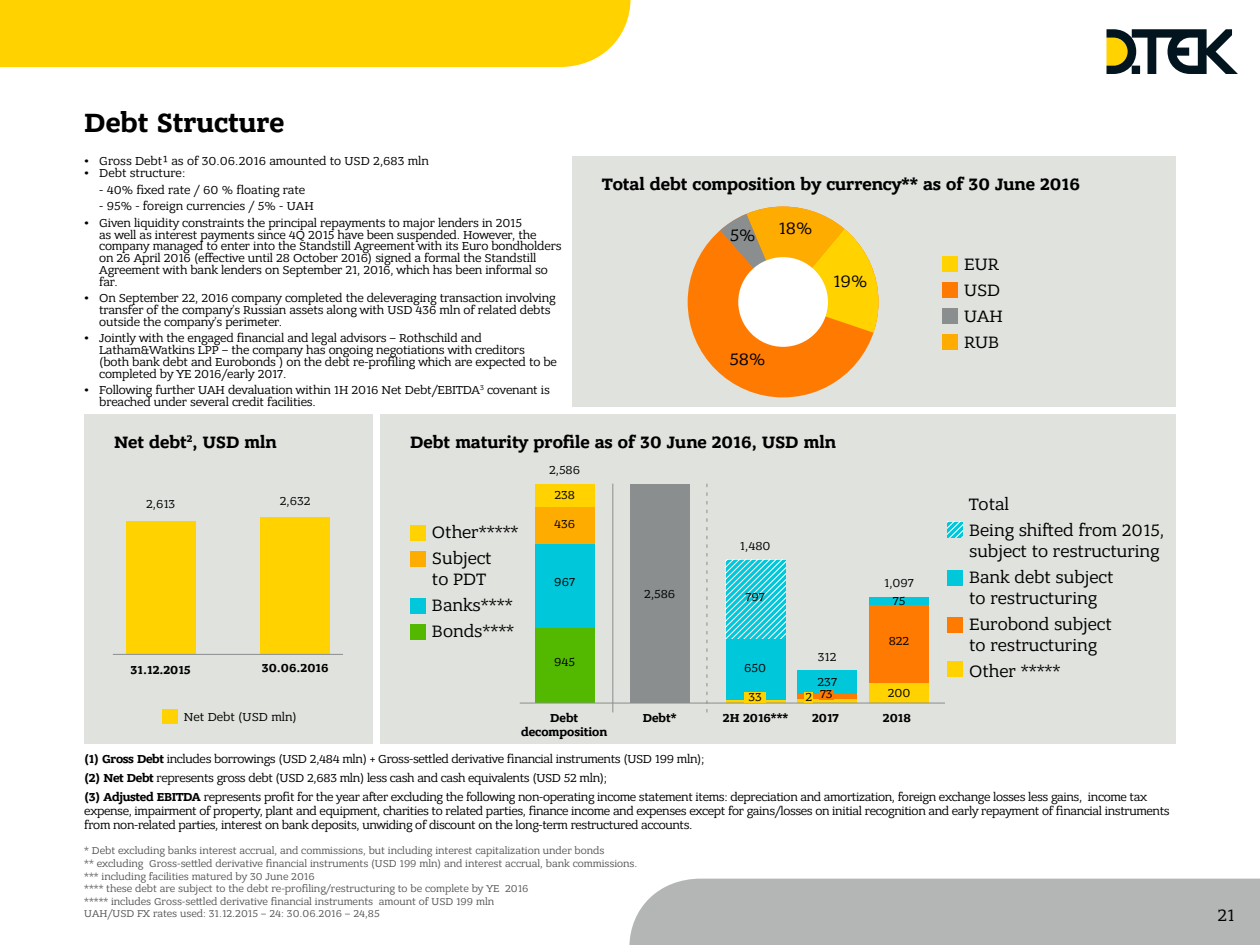
<style>
.page{position:relative;width:1260px;height:945px;background:#fff}
.page>*{position:absolute;margin:0;border:0;box-sizing:border-box;transform-origin:0 0}
.t1{font:700 28px "Bandera Pro";color:#000}
.t2{font:17.5px/25.9px "Bandera Pro";color:#000}
.t3{font:700 17.5px "Bandera Pro";color:#000}
.t4{font:12.25px/11.7px "Bandera Pro";letter-spacing:-.01em;color:#000}
.t5{font:700 12.25px "Bandera Pro";color:#000}
.t6{font:10.5px/12.6px "Bandera Pro";color:#575756}
.s1{font-weight:700}
</style>
<div class="page">
<div style="left:629px;top:879px;width:631px;height:66px;background:#b3b6b5"></div>
<svg style="left:1107px;top:29px;width:131px;height:45px"></svg>
<div style="left:0;top:0;width:631px;height:67px;background:#ffd200"></div>
<div style="left:572px;top:156px;width:604px;height:251px;background:#e0e2de"></div>
<div style="left:380px;top:414px;width:796px;height:330px;background:#e0e2de"></div>
<div style="left:84px;top:414px;width:289px;height:330px;background:#e0e2de"></div>
<div style="left:869px;top:605px;width:60px;height:79px;background:#ff7a00"></div>
<div style="left:630px;top:484px;width:60px;height:219px;background:#8b8e8f"></div>
<div style="left:535px;top:628px;width:60px;height:75px;background:#52b900"></div>
<div style="left:869px;top:684px;width:60px;height:19px;background:#ffd200"></div>
<div style="left:869px;top:597px;width:60px;height:8px;background:#00c7d9"></div>
<div style="left:798px;top:694px;width:59px;height:6px;background:#ff7a00"></div>
<div style="left:798px;top:671px;width:59px;height:23px;background:#00c7d9"></div>
<svg style="left:726px;top:699px;width:59px;height:4px"></svg>
<svg style="left:798px;top:699px;width:59px;height:4px"></svg>
<div style="left:726px;top:639px;width:59px;height:60px;background:#00c7d9"></div>
<hr style="left:520px;top:703px;width:425px;height:1px;background:#8b8e8f">
<div style="left:744px;top:692px;width:22px;height:11px;background:#ffd200"></div>
<div style="left:805px;top:692px;width:8px;height:11px;background:#ffd200"></div>
<div style="left:162px;top:709px;width:16px;height:15px;background:#ffd200"></div>
<div style="left:126px;top:521px;width:70px;height:133px;background:#ffd200"></div>
<div style="left:260px;top:518px;width:70px;height:136px;background:#ffd200"></div>
<hr style="left:113px;top:654px;width:230px;height:1px;background:#8b8e8f">
<svg style="left:706px;top:484px;width:1px;height:228px"></svg>
<hr style="left:612px;top:484px;width:1px;height:228px;background:#8b8e8f">
<div style="left:942px;top:282px;width:16px;height:16px;background:#ff7a00"></div>
<div style="left:947px;top:570px;width:16px;height:16px;background:#00c7d9"></div>
<div style="left:942px;top:256px;width:16px;height:16px;background:#ffd200"></div>
<svg style="left:947px;top:522px;width:16px;height:15px"></svg>
<div style="left:942px;top:308px;width:16px;height:16px;background:#8b8e8f"></div>
<div style="left:947px;top:617px;width:16px;height:16px;background:#ff7a00"></div>
<div style="left:947px;top:662px;width:16px;height:15px;background:#ffd200"></div>
<div style="left:942px;top:334px;width:16px;height:16px;background:#ffac00"></div>
<div style="left:688px;top:207px;width:191px;height:190px;background:#ff7a00;border-radius:50%"></div>
<svg style="left:720px;top:207px;width:159px;height:126px"></svg>
<div style="left:738px;top:257px;width:90px;height:90px;background:#fff;border-radius:50%"></div>
<div style="left:819px;top:689px;width:15px;height:10px;background:#ff7a00"></div>
<svg style="left:726px;top:560px;width:59px;height:79px"></svg>
<div style="left:535px;top:543px;width:60px;height:85px;background:#00c7d9"></div>
<div style="left:535px;top:507px;width:60px;height:36px;background:#ffac00"></div>
<div style="left:535px;top:484px;width:60px;height:23px;background:#ffd200"></div>
<div style="left:410px;top:525px;width:16px;height:15px;background:#ffd200"></div>
<div style="left:410px;top:551px;width:16px;height:16px;background:#ffac00"></div>
<div style="left:410px;top:598px;width:16px;height:16px;background:#00c7d9"></div>
<div style="left:410px;top:624px;width:16px;height:16px;background:#52b900"></div>
<h1 class="t1" style="left:84px;top:106px;width:201px">Debt Structure</h1>
<p class="t4" style="left:84px;top:155px;width:346px"><span class="s1">•</span> Gross Debt¹ as of 30.06.2016 amounted to USD 2,683 mln</p>
<p class="t4" style="left:84px;top:167px;width:103px"><span class="s1">•</span> Debt structure:</p>
<p class="t4" style="left:99px;top:184px;width:208px">- 40% fixed rate / 60 % floating rate</p>
<p class="t4" style="left:99px;top:200px;width:216px">- 95% - foreign currencies / 5% - UAH</p>
<p class="t4" style="left:99px;top:217px;width:464px;text-indent:-15px"><span class="s1">•</span> Given liquidity constraints the principal repayments to major lenders in 2015<br>as well as interest payments since 4Q 2015 have been suspended. However, the company managed to enter into the Standstill Agreement with its Euro bondholders on 26 April 2016 (effective until 28 October 2016) signed a formal the Standstill Agreement with bank lenders on September 21, 2016, which has been informal so far.</p>
<p class="t4" style="left:99px;top:292px;width:458px;text-indent:-15px"><span class="s1">•</span> On September 22, 2016 company completed the deleveraging transaction involving transfer of the company’s Russian assets along with USD 436 mln of related debts outside the company’s perimeter.</p>
<p class="t4" style="left:99px;top:333px;width:459px;text-indent:-15px"><span class="s1">•</span> Jointly with the engaged financial and legal advisors – Rothschild and Latham&amp;Watkins LPP – the company has ongoing negotiations with creditors (both bank debt and Eurobonds ) on the debt re-profiling which are expected to be completed by YE 2016/early 2017.</p>
<p class="t4" style="left:99px;top:384px;width:452px;text-indent:-15px"><span class="s1">•</span> Following further UAH devaluation within 1H 2016 Net Debt/EBITDA<sup>3</sup> covenant is breached under several credit facilities.</p>
<h2 class="t3" style="left:602px;top:173px;width:479px">Total debt composition by currency** as of 30 June 2016</h2>
<h2 class="t2" style="left:730px;top:222px;width:27px">5%</h2>
<h2 class="t2" style="left:778px;top:215px;width:35px">18%</h2>
<h2 class="t2" style="left:833px;top:269px;width:36px">19%</h2>
<h2 class="t2" style="left:730px;top:347px;width:37px">58%</h2>
<h2 class="t2" style="left:964px;top:252px;width:40px">EUR<br>USD<br>UAH<br>RUB</h2>
<h2 class="t3" style="left:114px;top:431px;width:164px">Net debt<sup>2</sup>, USD mln</h2>
<h2 class="t3" style="left:410px;top:432px;width:427px">Debt maturity profile as of 30 June 2016, USD mln</h2>
<p class="t4" style="left:549px;top:464px;width:33px">2,586</p>
<p class="t4" style="left:146px;top:499px;width:31px">2,613</p>
<p class="t4" style="left:280px;top:495px;width:32px">2,632</p>
<p class="t5" style="left:131px;top:662px;width:62px">31.12.2015</p>
<p class="t5" style="left:262px;top:661px;width:68px">30.06.2016</p>
<h2 class="t2" style="left:432px;top:520px;width:88px">Other*****<br>Subject</h2>
<h2 class="t2" style="left:432px;top:567px;width:84px">to PDT<br>Banks****<br>Bonds****</h2>
<p class="t4" style="left:554px;top:489px;width:22px">238</p>
<p class="t4" style="left:554px;top:518px;width:23px">436</p>
<p class="t4" style="left:554px;top:577px;width:22px">967</p>
<p class="t4" style="left:554px;top:656px;width:22px">945</p>
<p class="t4" style="left:644px;top:588px;width:33px">2,586</p>
<p class="t4" style="left:740px;top:540px;width:32px">1,480</p>
<p class="t4" style="left:746px;top:591px;width:21px">797</p>
<p class="t4" style="left:744px;top:662px;width:23px">650</p>
<p class="t4" style="left:818px;top:651px;width:20px">312</p>
<p class="t4" style="left:818px;top:676px;width:21px">237</p>
<p class="t4" style="left:884px;top:578px;width:31px">1,097</p>
<p class="t4" style="left:893px;top:595px;width:14px">75</p>
<p class="t4" style="left:889px;top:635px;width:22px">822</p>
<h2 class="t2" style="left:969px;top:491px;width:197px">Total<br>Being shifted from 2015,</h2>
<h2 class="t2" style="left:969px;top:538px;width:192px">subject to restructuring<br>Bank debt subject</h2>
<h2 class="t2" style="left:969px;top:585px;width:144px">to restructuring<br>Eurobond subject</h2>
<h2 class="t2" style="left:969px;top:632px;width:129px">to restructuring<br>Other *****</h2>
<p class="t4" style="left:748px;top:691px;width:15px">33</p>
<p class="t4" style="left:806px;top:691px;width:8px">2</p>
<p class="t4" style="left:820px;top:688px;width:14px">73</p>
<p class="t4" style="left:888px;top:688px;width:24px">200</p>
<p class="t4" style="left:184px;top:711px;width:114px">Net Debt (USD mln)</p>
<p class="t5" style="left:550px;top:710px;width:29px">Debt</p>
<p class="t5" style="left:643px;top:710px;width:35px">Debt*</p>
<p class="t5" style="left:521px;top:725px;width:88px">decomposition</p>
<p class="t5" style="left:723px;top:710px;width:67px">2H 2016***</p>
<p class="t5" style="left:812px;top:710px;width:28px">2017</p>
<p class="t5" style="left:883px;top:710px;width:29px">2018</p>
<p class="t4" style="left:84px;top:750px;width:1064px;line-height:18.9px"><span class="s1">(1) Gross Debt</span> includes borrowings (USD 2,484 mln) + Gross-settled derivative financial instruments (USD 199 mln);<br><span class="s1">(2) Net Debt</span> represents gross debt (USD 2,683 mln) less cash and cash equivalents (USD 52 mln);<br><span class="s1">(3) Adjusted EBITDA</span> represents profit for the year after excluding the following non-operating income statement items: depreciation and amortization, foreign exchange losses less gains, income tax</p>
<p class="t4" style="left:84px;top:804px;width:1087px;line-height:14px">expense, impairment of property, plant and equipment, charities to related parties, finance income and expenses except for gains/losses on initial recognition and early repayment of financial instruments from non-related parties, interest on bank deposits, unwiding of discount on the long-term restructured accounts.</p>
<p class="t6" style="left:84px;top:845px;width:555px">* Debt excluding banks interest accrual, and commissions, but including interest capitalization under bonds<br>** excluding Gross-settled derivative financial instruments (USD 199 mln) and interest accrual, bank commissions. *** including facilities matured by 30 June 2016<br>**** these debt are subject to the debt re-profiling/restructuring to be complete by YE 2016<br>***** includes Gross-settled derivative financial instruments amount of USD 199 mln<br>UAH/USD FX rates used: 31.12.2015 – 24: 30.06.2016 – 24,85</p>
<h2 class="t2" style="left:1218px;top:902px;width:19px">21</h2>
</div>
